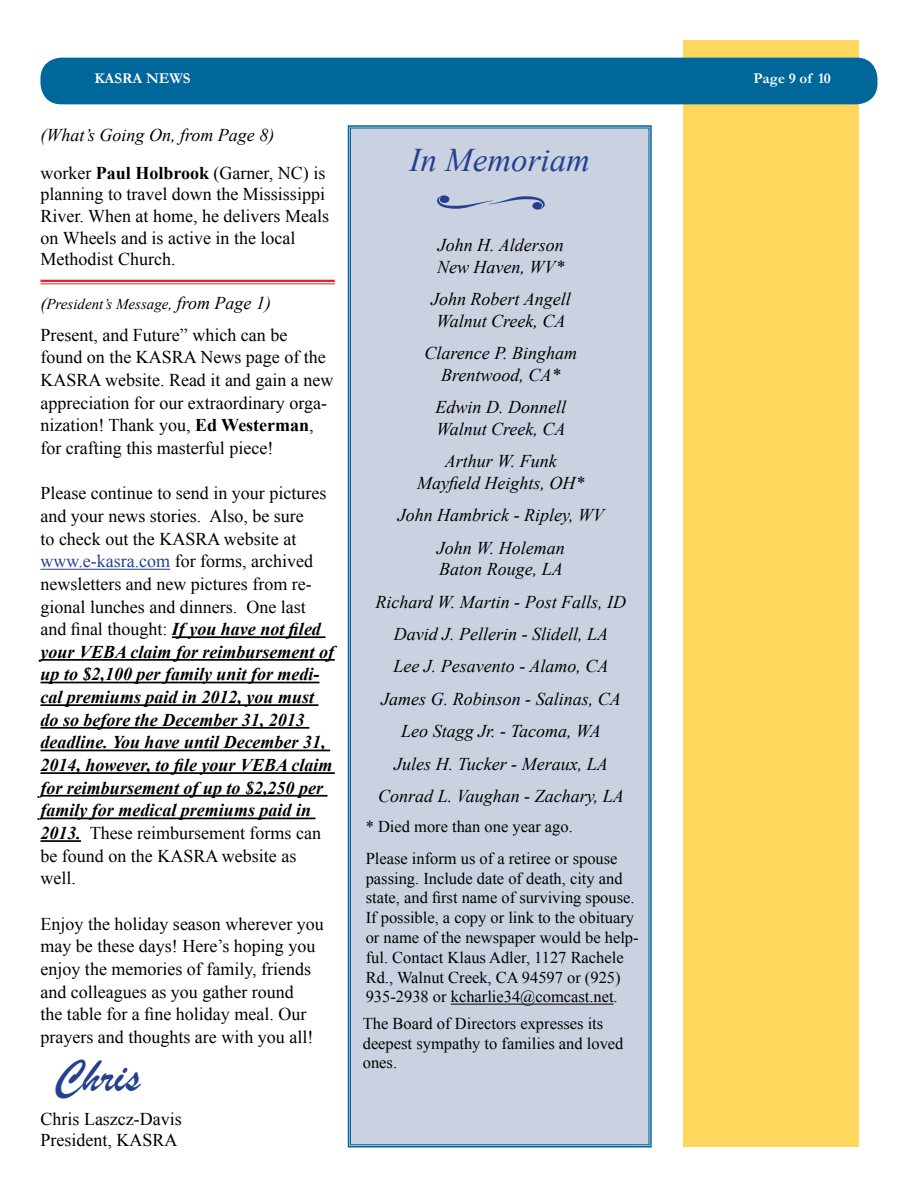
<style>
.page{position:relative;width:918px;height:1188px;background:#fff}
.page>*{position:absolute;margin:0;border:0;box-sizing:border-box;transform-origin:0 0}
.t1{font:48px "Brush Script";color:#25408f}
.t2{font:italic 33px "Times New Roman";color:#25408f}
.t3{font:18px/22.6px "Times New Roman";color:#000}
.t4{font:italic 700 18px/22.6px "Times New Roman";color:#000}
.t5{font:italic 18px/32.4px "Times New Roman";color:#000;text-align:center}
.t6{font:16.5px/19.8px "Times New Roman";color:#000}
.t7{font:italic 15px "Times New Roman";color:#000}
.t8{font:700 15px "Garamond";color:#fff}
.s1{font-weight:700}
.s2{font-size:18px}
.s3{font-weight:400;font-style:normal}
.s4{font-weight:400;font-style:normal;color:#25408f}
</style>
<div class="page">
<div style="left:684px;top:40px;width:175px;height:1108px;background:#ffd75c"></div>
<div style="left:40px;top:58px;width:838px;height:46px;background:#00679b;border-radius:21px"></div>
<hr style="left:40px;top:569px;width:130px;height:1px;background:#25408f">
<hr style="left:172px;top:636px;width:153px;height:2px;background:#000">
<hr style="left:40px;top:659px;width:295px;height:2px;background:#000">
<hr style="left:40px;top:682px;width:280px;height:1px;background:#000">
<hr style="left:40px;top:704px;width:279px;height:2px;background:#000">
<hr style="left:40px;top:727px;width:269px;height:2px;background:#000">
<hr style="left:40px;top:750px;width:290px;height:1px;background:#000">
<hr style="left:40px;top:772px;width:295px;height:2px;background:#000">
<hr style="left:40px;top:795px;width:288px;height:2px;background:#000">
<hr style="left:40px;top:818px;width:275px;height:1px;background:#000">
<hr style="left:40px;top:840px;width:41px;height:2px;background:#000">
<hr style="left:40px;top:280px;width:295px;height:2px;background:#ed1d24">
<hr style="left:40px;top:283px;width:295px;height:1px;background:#ed1d24">
<div style="left:347px;top:125px;width:305px;height:1023px;background:#cad2e2"></div>
<svg style="left:437px;top:195px;width:108px;height:15px;background:#a5b1cf"></svg>
<p class="t8" style="left:94px;top:68px;width:98px">KASRA NEWS</p>
<p class="t8" style="left:754px;top:68px;width:79px">Page 9 of 10</p>
<p class="t5" style="left:40px;top:118px;width:235px">(What’s Going On, from Page 8)</p>
<p class="t3" style="left:40px;top:162px;width:290px;line-height:21.6px">worker <span class="s1">Paul Holbrook</span> (Garner, NC) is planning to travel down the Mississippi River. When at home, he delivers Meals on Wheels and is active in the local Methodist Church.</p>
<p class="t7" style="left:40px;top:294px;width:232px"><span class="s2">(</span>President’s Message, <span class="s2">from Page 1)</span></p>
<p class="t3" style="left:40px;top:323px;width:294px">Present, and Future” which can be found on the KASRA News page of the KASRA website. Read it and gain a new appreciation for our extraordinary orga&shy;nization! Thank you, <span class="s1">Ed Westerman</span>, for crafting this masterful piece!</p>
<p class="t4" style="left:40px;top:481px;width:295px"><span class="s3">Please continue to send in your pictures and your news stories. Also, be sure<br>to check out the KASRA website at </span><span class="s4">www.e-kasra.com</span> <span class="s3">for forms, archived newsletters and new pictures from re&shy;gional lunches and dinners. One last and final thought:</span> If you have not filed your VEBA claim for reimbursement of up to $2,100 per family unit for medi&shy;cal premiums paid in 2012, you must do so before the December 31, 2013 deadline. You have until December 31, 2014, however, to file your VEBA claim for reimbursement of up to $2,250 per family for medical premiums paid in 2013. <span class="s3">These reimbursement forms can be found on the KASRA website as well.</span></p>
<p class="t3" style="left:40px;top:912px;width:285px">Enjoy the holiday season wherever you may be these days! Here’s hoping you enjoy the memories of family, friends and colleagues as you gather round<br>the table for a fine holiday meal. Our prayers and thoughts are with you all!</p>
<h1 class="t1" style="left:54px;top:1047px;width:88px">Chris</h1>
<p class="t3" style="left:40px;top:1108px;width:143px;line-height:21.6px">Chris Laszcz-Davis<br>President, KASRA</p>
<h2 class="t2" style="left:409px;top:137px;width:182px">In Memoriam</h2>
<p class="t5" style="left:437px;top:234px;width:129px;line-height:21.6px;text-align:left">John H. Alderson<br>New Haven, WV*</p>
<p class="t5" style="left:431px;top:288px;width:141px;line-height:21.6px">John Robert Angell<br>Walnut Creek, CA</p>
<p class="t5" style="left:425px;top:342px;width:154px;line-height:21.6px">Clarence P. Bingham<br>Brentwood, CA*</p>
<p class="t5" style="left:436px;top:396px;width:132px;line-height:21.6px;text-align:left">Edwin D. Donnell<br>Walnut Creek, CA</p>
<p class="t5" style="left:417px;top:450px;width:169px;line-height:21.6px">Arthur W. Funk<br>Mayfield Heights, OH*</p>
<p class="t5" style="left:398px;top:498px;width:208px">John Hambrick - Ripley, WV<br>John W. Holeman</p>
<p class="t5" style="left:376px;top:552px;width:252px">Baton Rouge, LA<br>Richard W. Martin - Post Falls, ID<br>David J. Pellerin - Slidell, LA<br>Lee J. Pesavento - Alamo, CA<br>James G. Robinson - Salinas, CA<br>Leo Stagg Jr. - Tacoma, WA<br>Jules H. Tucker - Meraux, LA<br>Conrad L. Vaughan - Zachary, LA</p>
<p class="t6" style="left:366px;top:810px;width:253px;line-height:31.8px">* Died more than one year ago.<br>Please inform us of a retiree or spouse</p>
<p class="t6" style="left:366px;top:868px;width:274px">passing. Include date of death, city and state, and first name of surviving spouse.<br>If possible, a copy or link to the obituary or name of the newspaper would be help&shy;ful. Contact Klaus Adler, 1127 Rachele Rd., Walnut Creek, CA 94597 or (925)<br>935-2938 or kcharlie34@comcast.net.</p>
<p class="t6" style="left:363px;top:1013px;width:262px">The Board of Directors expresses its deepest sympathy to families and loved ones.</p>
</div>
